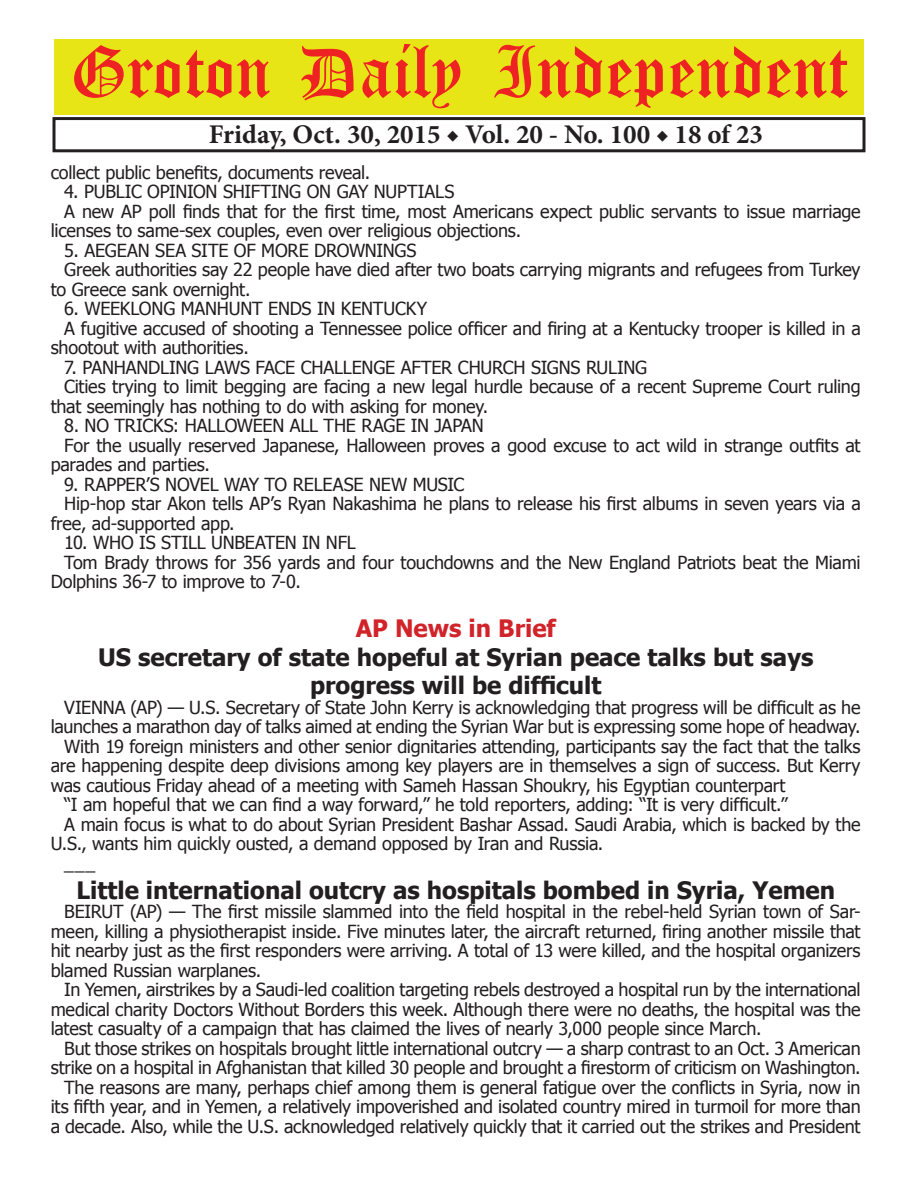
<style>
.page{position:relative;width:918px;height:1188px;background:#fff}
.page>*{position:absolute;margin:0;border:0;box-sizing:border-box;transform-origin:0 0}
.t1{font:54px "Old English Five";color:#ee2123}
.t2{font:700 27px "Minion Pro";color:#231f20}
.t3{font:700 24px/28.8px "Tahoma";color:#231f20;text-align:center}
.t4{font:700 24px "Tahoma";color:#d1232a}
.t5{font:18px/19.5px "Tahoma";letter-spacing:-.015em;color:#231f20;text-align:justify}
</style>
<div class="page">
<div style="left:52px;top:117px;width:814px;height:35px;border:3px solid #231f20"></div>
<div style="left:54px;top:40px;width:810px;height:75px;background:#e7e515"></div>
<h1 class="t1" style="left:70px;top:47px;width:779px">Groton Daily Independent</h1>
<h2 class="t2" style="left:209px;top:116px;width:556px">Friday, Oct. 30, 2015 ◆ Vol. 20 - No. 100 ◆ 18 of 23</h2>
<p class="t5" style="left:51px;top:162px;width:321px">collect public benefits, documents reveal.</p>
<p class="t5" style="left:64px;top:181px;width:392px">4. PUBLIC OPINION SHIFTING ON GAY NUPTIALS</p>
<p class="t5" style="left:64px;top:201px;width:798px">A new AP poll finds that for the first time, most Americans expect public servants to issue marriage</p>
<p class="t5" style="left:51px;top:220px;width:472px">licenses to same-sex couples, even over religious objections.</p>
<p class="t5" style="left:64px;top:240px;width:354px">5. AEGEAN SEA SITE OF MORE DROWNINGS</p>
<p class="t5" style="left:64px;top:259px;width:798px">Greek authorities say 22 people have died after two boats carrying migrants and refugees from Turkey</p>
<p class="t5" style="left:51px;top:279px;width:201px">to Greece sank overnight.</p>
<p class="t5" style="left:64px;top:298px;width:365px">6. WEEKLONG MANHUNT ENDS IN KENTUCKY</p>
<p class="t5" style="left:64px;top:318px;width:798px">A fugitive accused of shooting a Tennessee police officer and firing at a Kentucky trooper is killed in a</p>
<p class="t5" style="left:51px;top:337px;width:200px">shootout with authorities.</p>
<p class="t5" style="left:64px;top:357px;width:584px">7. PANHANDLING LAWS FACE CHALLENGE AFTER CHURCH SIGNS RULING</p>
<p class="t5" style="left:64px;top:376px;width:798px">Cities trying to limit begging are facing a new legal hurdle because of a recent Supreme Court ruling</p>
<p class="t5" style="left:51px;top:396px;width:439px">that seemingly has nothing to do with asking for money.</p>
<p class="t5" style="left:64px;top:415px;width:421px">8. NO TRICKS: HALLOWEEN ALL THE RAGE IN JAPAN</p>
<p class="t5" style="left:64px;top:435px;width:798px">For the usually reserved Japanese, Halloween proves a good excuse to act wild in strange outfits at</p>
<p class="t5" style="left:51px;top:454px;width:161px">parades and parties.</p>
<p class="t5" style="left:64px;top:474px;width:402px">9. RAPPER’S NOVEL WAY TO RELEASE NEW MUSIC</p>
<p class="t5" style="left:64px;top:493px;width:798px">Hip-hop star Akon tells AP’s Ryan Nakashima he plans to release his first albums in seven years via a</p>
<p class="t5" style="left:51px;top:513px;width:185px">free, ad-supported app.</p>
<p class="t5" style="left:64px;top:532px;width:293px">10. WHO IS STILL UNBEATEN IN NFL</p>
<p class="t5" style="left:64px;top:552px;width:798px">Tom Brady throws for 356 yards and four touchdowns and the New England Patriots beat the Miami</p>
<p class="t5" style="left:51px;top:571px;width:252px">Dolphins 36-7 to improve to 7-0.</p>
<h3 class="t4" style="left:356px;top:611px;width:201px">AP News in Brief</h3>
<h3 class="t3" style="left:98px;top:641px;width:717px">US secretary of state hopeful at Syrian peace talks but says progress will be difficult</h3>
<p class="t5" style="left:64px;top:697px;width:798px">VIENNA (AP) — U.S. Secretary of State John Kerry is acknowledging that progress will be difficult as he</p>
<p class="t5" style="left:51px;top:716px;width:811px">launches a marathon day of talks aimed at ending the Syrian War but is expressing some hope of headway.</p>
<p class="t5" style="left:64px;top:736px;width:798px">With 19 foreign ministers and other senior dignitaries attending, participants say the fact that the talks</p>
<p class="t5" style="left:51px;top:755px;width:811px">are happening despite deep divisions among key players are in themselves a sign of success. But Kerry</p>
<p class="t5" style="left:51px;top:775px;width:736px">was cautious Friday ahead of a meeting with Sameh Hassan Shoukry, his Egyptian counterpart</p>
<p class="t5" style="left:64px;top:794px;width:725px">“I am hopeful that we can find a way forward,” he told reporters, adding: “It is very difficult.”</p>
<p class="t5" style="left:64px;top:814px;width:798px">A main focus is what to do about Syrian President Bashar Assad. Saudi Arabia, which is backed by the</p>
<p class="t5" style="left:51px;top:833px;width:554px">U.S., wants him quickly ousted, a demand opposed by Iran and Russia.</p>
<p class="t5" style="left:64px;top:853px;width:33px">___</p>
<h3 class="t3" style="left:76px;top:874px;width:760px">Little international outcry as hospitals bombed in Syria, Yemen</h3>
<p class="t5" style="left:51px;top:901px;width:812px;text-indent:14px">BEIRUT (AP) — The first missile slammed into the field hospital in the rebel-held Syrian town of Sar&shy;meen, killing a physiotherapist inside. Five minutes later, the aircraft returned, firing another missile that hit nearby just as the first responders were arriving. A total of 13 were killed, and the hospital organizers blamed Russian warplanes.</p>
<p class="t5" style="left:51px;top:979px;width:811px;text-indent:14px">In Yemen, airstrikes by a Saudi-led coalition targeting rebels destroyed a hospital run by the international medical charity Doctors Without Borders this week. Although there were no deaths, the hospital was the latest casualty of a campaign that has claimed the lives of nearly 3,000 people since March.</p>
<p class="t5" style="left:51px;top:1038px;width:812px;text-align:right">But those strikes on hospitals brought little international outcry — a sharp contrast to an Oct. 3 American strike on a hospital in Afghanistan that killed 30 people and brought a firestorm of criticism on Washington.<br>The reasons are many, perhaps chief among them is general fatigue over the conflicts in Syria, now in its fifth year, and in Yemen, a relatively impoverished and isolated country mired in turmoil for more than a decade. Also, while the U.S. acknowledged relatively quickly that it carried out the strikes and President</p>
</div>
